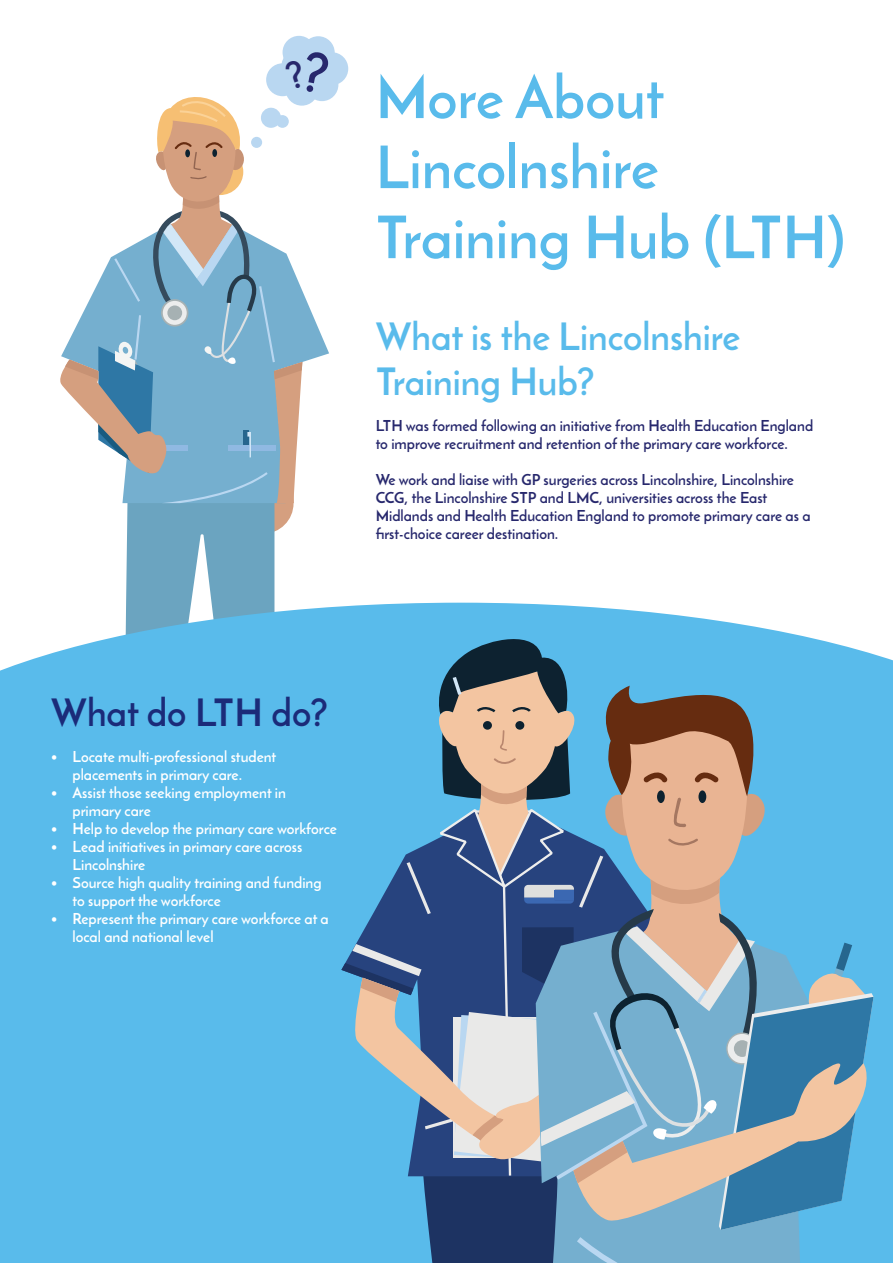
<style>
.page{position:relative;width:893px;height:1263px;background:#fff}
.page>*{position:absolute;margin:0;border:0;box-sizing:border-box;transform-origin:0 0}
.t1{font:700 58.35px/70.1px "Josefin Sans";color:#59bbeb}
.t2{font:700 37.5px/45px "Josefin Sans";color:#59bbeb}
.t3{font:700 37.5px "Josefin Sans";color:#1b2b79}
.t4{font:700 15px/18px "Josefin Sans";color:#27286d}
.t5{font:700 15px/18px "Josefin Sans";color:#fff}
</style>
<div class="page">
<div style="left:233px;top:473px;width:61px;height:61px;background:#d59f7f;border-radius:50%"></div>
<svg style="left:124px;top:503px;width:150px;height:100px;background:#75aac4"></svg>
<div style="left:315px;top:52px;width:33px;height:33px;background:#b9d7f1;border-radius:50%"></div>
<div style="left:305px;top:68px;width:33px;height:33px;background:#b9d7f1;border-radius:50%"></div>
<div style="left:283px;top:36px;width:32px;height:33px;background:#b9d7f1;border-radius:50%"></div>
<div style="left:302px;top:36px;width:33px;height:33px;background:#b9d7f1;border-radius:50%"></div>
<svg style="left:0;top:603px;width:893px;height:148px;fill:#59bbeb"></svg>
<div style="left:0;top:751px;width:893px;height:512px;background:#59bbeb"></div>
<svg style="left:341px;top:628px;width:532px;height:635px"></svg>
<svg style="left:60px;top:50px;width:270px;height:453px"></svg>
<h1 class="t1" style="left:376px;top:62px;width:471px">More About<br>Lincolnshire<br>Training Hub (LTH)</h1>
<h2 class="t2" style="left:376px;top:314px;width:366px">What is the Lincolnshire<br>Training Hub?</h2>
<p class="t4" style="left:376px;top:417px;width:439px">LTH was formed following an initiative from Health Education England to improve recruitment and retention of the primary care workforce.</p>
<p class="t4" style="left:376px;top:471px;width:436px">We work and liaise with GP surgeries across Lincolnshire, Lincolnshire CCG, the Lincolnshire STP and LMC, universities across the East Midlands and Health Education England to promote primary care as a first-choice career destination.</p>
<h2 class="t3" style="left:51px;top:689px;width:278px">What do LTH do?</h2>
<p class="t5" style="left:73px;top:747px;width:205px;text-indent:-21px">• Locate multi-professional student placements in primary care.</p>
<p class="t5" style="left:73px;top:783px;width:215px;text-indent:-21px">• Assist those seeking employment in primary care</p>
<p class="t5" style="left:51px;top:819px;width:287px">• Help to develop the primary care workforce</p>
<p class="t5" style="left:73px;top:837px;width:231px;text-indent:-21px">• Lead initiatives in primary care across<br>Lincolnshire</p>
<p class="t5" style="left:73px;top:873px;width:251px;text-indent:-21px">• Source high quality training and funding to support the workforce</p>
<p class="t5" style="left:73px;top:909px;width:258px;text-indent:-21px">• Represent the primary care workforce at a local and national level</p>
</div>
